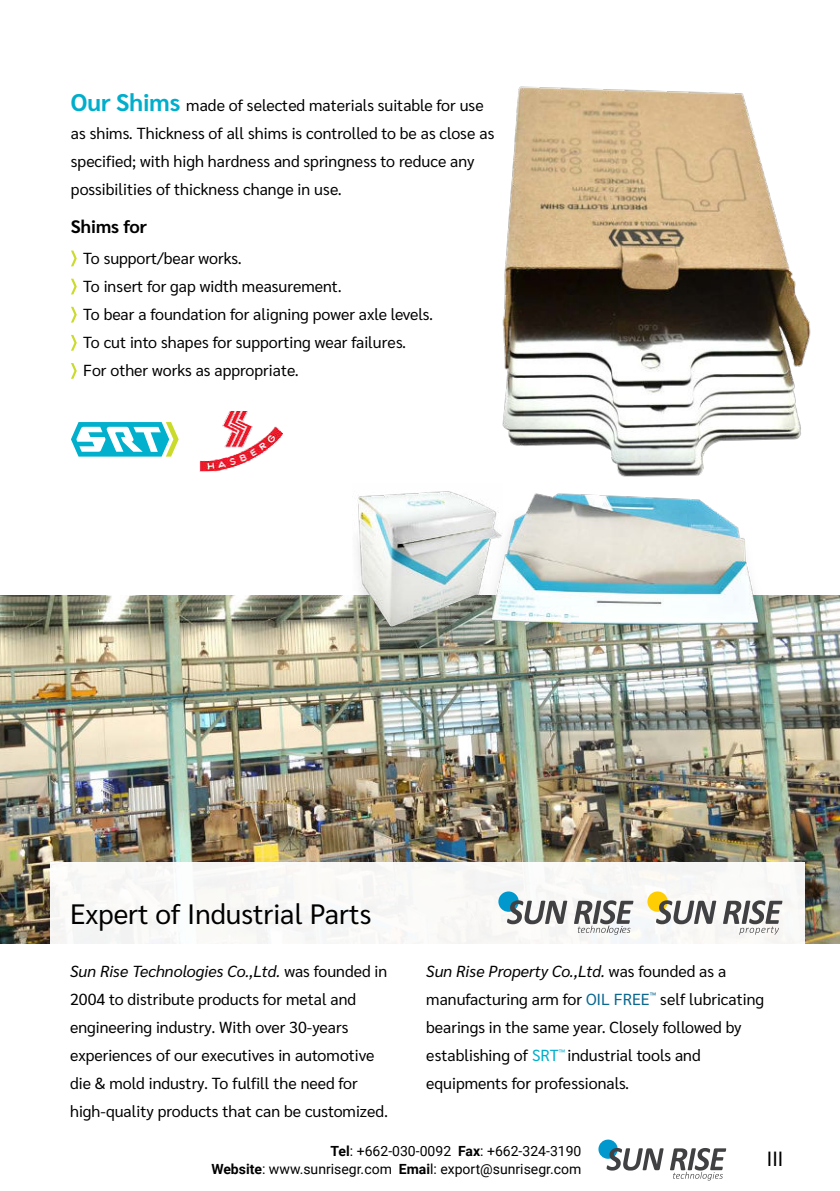
<style>
.page{position:relative;width:840px;height:1191px;background:#fff}
.page>*{position:absolute;margin:0;border:0;box-sizing:border-box;transform-origin:0 0}
.t1{font:28px "Sarabun";color:#000}
.t2{font:20px "Roboto";color:#000}
.t3{font:700 18px "Sarabun";color:#000}
.t4{font:16px/28px "Sarabun";color:#000}
.t5{font:14px/18px "Roboto";color:#000;text-align:right}
.s1{font-weight:700;font-size:24px;color:#00aecc}
.s2{font-style:italic}
.s3{color:#0a6790}
.s4{color:#00aecc}
.s5{font-weight:700}
</style>
<div class="page">
<img style="left:0;top:595px;width:839px;height:348px">
<div style="left:50px;top:862px;width:753px;height:277px;background:#fff"></div>
<svg style="left:175px;top:601px;width:6px;height:4px"></svg>
<div style="left:498px;top:891px;width:20px;height:20px;background:#0098cd;border-radius:50%"></div>
<svg style="left:506px;top:900px;width:61px;height:24px"></svg>
<svg style="left:573px;top:900px;width:60px;height:34px"></svg>
<div style="left:647px;top:891px;width:20px;height:20px;background:#ffcd03;border-radius:50%"></div>
<svg style="left:655px;top:900px;width:60px;height:24px"></svg>
<svg style="left:722px;top:900px;width:60px;height:34px"></svg>
<svg style="left:71px;top:422px;width:107px;height:34px"></svg>
<img style="left:199px;top:411px;width:84px;height:60px">
<svg style="left:71px;top:250px;width:6px;height:16px"></svg>
<svg style="left:71px;top:279px;width:6px;height:15px"></svg>
<svg style="left:71px;top:307px;width:6px;height:15px"></svg>
<svg style="left:71px;top:335px;width:6px;height:16px"></svg>
<svg style="left:71px;top:363px;width:6px;height:16px"></svg>
<img style="left:471px;top:493px;width:300px;height:150px">
<img style="left:352px;top:491px;width:150px;height:142px">
<img style="left:502px;top:86px;width:309px;height:391px">
<div style="left:598px;top:1139px;width:19px;height:19px;background:#0098cd;border-radius:50%"></div>
<svg style="left:606px;top:1148px;width:57px;height:22px"></svg>
<svg style="left:670px;top:1148px;width:55px;height:32px"></svg>
<p class="t4" style="left:71px;top:93px;width:424px"><span class="s1">Our Shims</span> made of selected materials suitable for use as shims. Thickness of all shims is controlled to be as close as specified; with high hardness and springness to reduce any possibilities of thickness change in use.</p>
<p class="t3" style="left:71px;top:219px;width:78px">Shims for</p>
<p class="t4" style="left:83px;top:246px;width:351px">To support/bear works.<br>To insert for gap width measurement.<br>To bear a foundation for aligning power axle levels.<br>To cut into shapes for supporting wear failures.<br>For other works as appropriate.</p>
<h1 class="t1" style="left:70px;top:903px;width:302px">Expert of Industrial Parts</h1>
<p class="t4" style="left:70px;top:958px;width:319px"><span class="s2">Sun Rise Technologies Co.,Ltd.</span> was founded in 2004 to distribute products for metal and engineering industry. With over 30-years experiences of our executives in automotive die &amp; mold industry. To fulfill the need for high-quality products that can be customized.</p>
<p class="t4" style="left:426px;top:958px;width:339px"><span class="s2">Sun Rise Property Co.,Ltd.</span> was founded as a manufacturing arm for <span class="s3">OIL FREE</span><sup>™</sup> self lubricating bearings in the same year. Closely followed by establishing of <span class="s4">SRT</span><sup>™</sup> industrial tools and equipments for professionals.</p>
<p class="t5" style="left:211px;top:1143px;width:371px"><span class="s5">Tel</span>: +662-030-0092 <span class="s5">Fax</span>: +662-324-3190<br><span class="s5">Website</span>: www.sunrisegr.com <span class="s5">Emai</span>l: export@sunrisegr.com</p>
<p class="t2" style="left:766px;top:1151px;width:18px">III</p>
</div>
